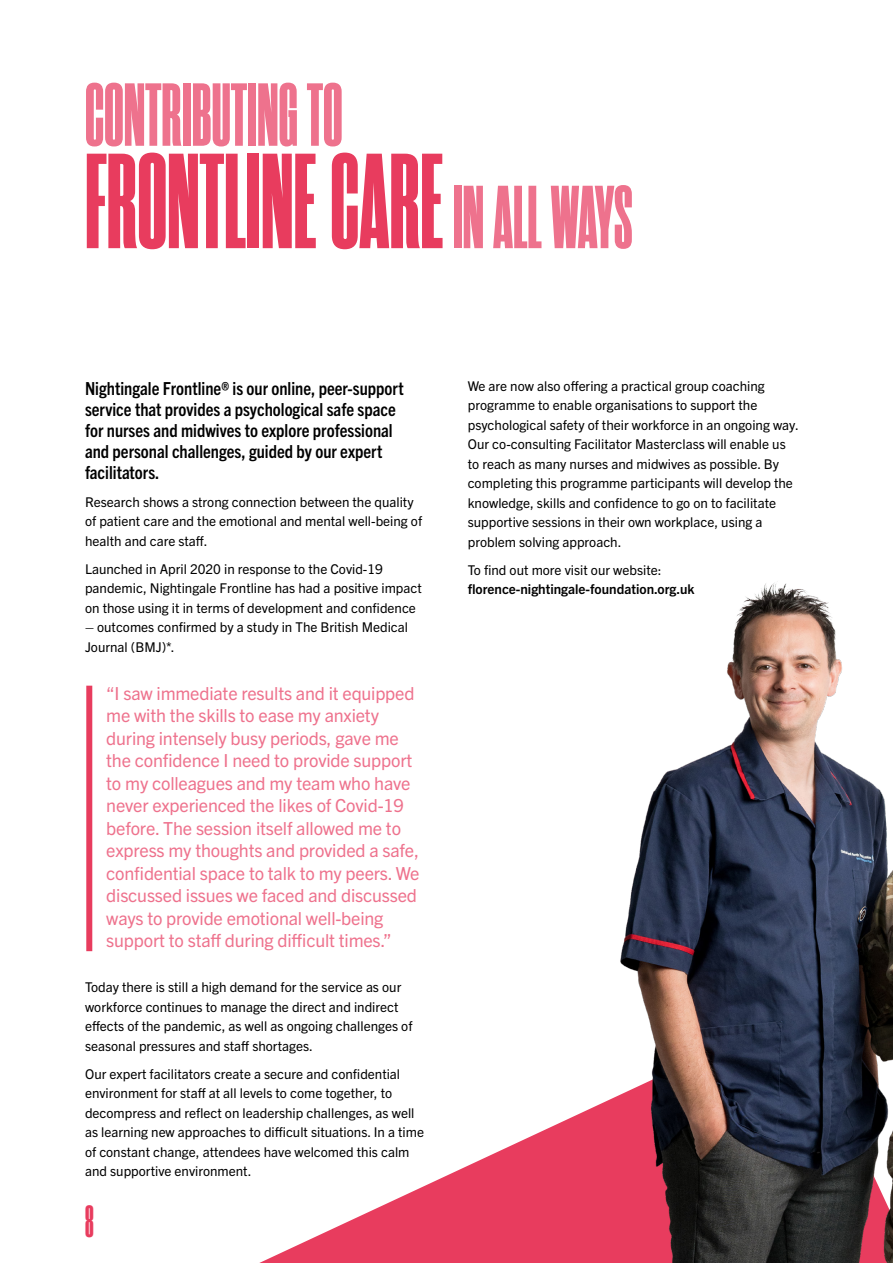
<style>
.page{position:relative;width:893px;height:1263px;background:#fff}
.page>*{position:absolute;margin:0;border:0;box-sizing:border-box;transform-origin:0 0}
.t1{font:800 135px "Rama Gothic C";color:#e83c5e}
.t2{font:800 89.25px "Rama Gothic C";color:#ee728d}
.t3{font:800 45px "Rama Gothic C";color:#e83c5e}
.t4{font:18px/22.5px "Trade Gothic Next LT Pro";letter-spacing:-.01em;color:#ee728d}
.t5{font:700 condensed 18px/21px "Trade Gothic Next LT Pro";color:#000}
.t6{font:13.5px/19.5px "Trade Gothic Next LT Pro";color:#000}
.t7{font:700 13.5px "Trade Gothic Next LT Pro";color:#000}
.s1{font-size:89.25px;color:#ee728d}
</style>
<div class="page">
<svg style="left:259px;top:1197px;width:141px;height:66px"></svg>
<div style="left:86px;top:686px;width:6px;height:265px;background:#e83c5e"></div>
<img style="left:400px;top:583px;width:493px;height:680px">
<h2 class="t2" style="left:85px;top:74px;width:259px">CONTRIBUTING TO</h2>
<h1 class="t1" style="left:85px;top:139px;width:549px">FRONTLINE CARE <span class="s1">IN ALL WAYS</span></h1>
<h3 class="t5" style="left:85px;top:376px;width:320px">Nightingale Frontline® is our online, peer-support service that provides a psychological safe space for nurses and midwives to explore professional and personal challenges, guided by our expert facilitators.</h3>
<p class="t6" style="left:85px;top:491px;width:339px">Research shows a strong connection between the quality of patient care and the emotional and mental well-being of health and care staff.</p>
<p class="t6" style="left:85px;top:558px;width:338px">Launched in April 2020 in response to the Covid-19 pandemic, Nightingale Frontline has had a positive impact on those using it in terms of development and confidence</p>
<p class="t6" style="left:85px;top:616px;width:324px">– outcomes confirmed by a study in The British Medical<br>Journal (BMJ)*.</p>
<p class="t4" style="left:106px;top:680px;width:315px">“I saw immediate results and it equipped me with the skills to ease my anxiety during intensely busy periods, gave me the confidence I need to provide support to my colleagues and my team who have never experienced the likes of Covid-19 before. The session itself allowed me to express my thoughts and provided a safe, confidential space to talk to my peers. We discussed issues we faced and discussed ways to provide emotional well-being support to staff during difficult times.”</p>
<p class="t6" style="left:85px;top:976px;width:329px">Today there is still a high demand for the service as our workforce continues to manage the direct and indirect effects of the pandemic, as well as ongoing challenges of seasonal pressures and staff shortages.</p>
<p class="t6" style="left:85px;top:1063px;width:340px">Our expert facilitators create a secure and confidential environment for staff at all levels to come together, to decompress and reflect on leadership challenges, as well as learning new approaches to difficult situations. In a time of constant change, attendees have welcomed this calm and supportive environment.</p>
<h3 class="t3" style="left:85px;top:1200px;width:10px">8</h3>
<p class="t6" style="left:468px;top:375px;width:333px">We are now also offering a practical group coaching programme to enable organisations to support the psychological safety of their workforce in an ongoing way.<br>Our co-consulting Facilitator Masterclass will enable us to reach as many nurses and midwives as possible. By completing this programme participants will develop the knowledge, skills and confidence to go on to facilitate supportive sessions in their own workplace, using a problem solving approach.</p>
<p class="t6" style="left:468px;top:559px;width:195px">To find out more visit our website:</p>
<p class="t7" style="left:468px;top:580px;width:228px">florence-nightingale-foundation.org.uk</p>
</div>
